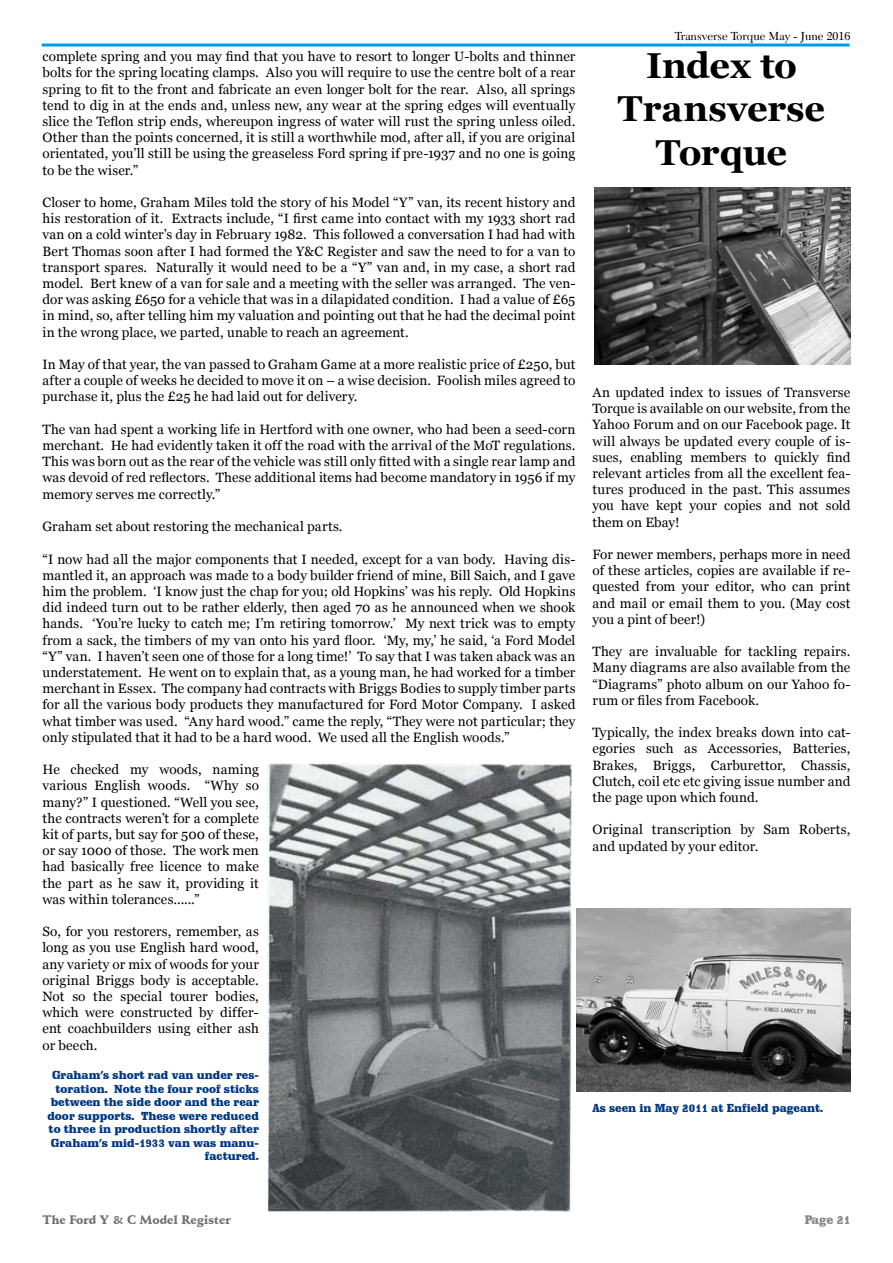
<style>
.page{position:relative;width:893px;height:1263px;background:#fff}
.page>*{position:absolute;margin:0;border:0;box-sizing:border-box;transform-origin:0 0}
.t1{font:700 36px/43.2px "Georgia";letter-spacing:-.005em;color:#000;text-align:center}
.t2{font:13.5px/16.2px "Georgia";letter-spacing:.01em;color:#000;text-align:justify}
.t3{font:12px "Transitional 511 BT";color:#000}
.t4{font:900 12px "Schneidler BT";color:#707173}
.t5{font:900 12px "Schadow BT";color:#878889}
.t6{font:900 11.25px/13.5px "Schadow BT";color:#003882;text-align:right}
</style>
<div class="page">
<hr style="left:42px;top:44px;width:808px;height:3px;background:#009ee0">
<img style="left:267px;top:763px;width:304px;height:449px">
<img style="left:594px;top:187px;width:257px;height:177px">
<img style="left:576px;top:909px;width:274px;height:183px">
<p class="t2" style="left:43px;top:48px;width:534px">complete spring and you may find that you have to resort to longer U-bolts and thinner bolts for the spring locating clamps. Also you will require to use the centre bolt of a rear spring to fit to the front and fabricate an even longer bolt for the rear. Also, all springs tend to dig in at the ends and, unless new, any wear at the spring edges will eventually slice the Teflon strip ends, whereupon ingress of water will rust the spring unless oiled.<br>Other than the points concerned, it is still a worthwhile mod, after all, if you are original orientated, you’ll still be using the greaseless Ford spring if pre-1937 and no one is going to be the wiser.”</p>
<p class="t2" style="left:42px;top:194px;width:534px">Closer to home, Graham Miles told the story of his Model “Y” van, its recent history and his restoration of it. Extracts include, “I first came into contact with my 1933 short rad van on a cold winter’s day in February 1982. This followed a conversation I had had with Bert Thomas soon after I had formed the Y&amp;C Register and saw the need to for a van to transport spares. Naturally it would need to be a “Y” van and, in my case, a short rad model. Bert knew of a van for sale and a meeting with the seller was arranged. The ven&shy;dor was asking £650 for a vehicle that was in a dilapidated condition. I had a value of £65 in mind, so, after telling him my valuation and pointing out that he had the decimal point in the wrong place, we parted, unable to reach an agreement.</p>
<p class="t2" style="left:42px;top:356px;width:534px">In May of that year, the van passed to Graham Game at a more realistic price of £250, but after a couple of weeks he decided to move it on – a wise decision. Foolish miles agreed to purchase it, plus the £25 he had laid out for delivery.</p>
<p class="t2" style="left:43px;top:421px;width:534px">The van had spent a working life in Hertford with one owner, who had been a seed-corn merchant. He had evidently taken it off the road with the arrival of the MoT regulations.<br>This was born out as the rear of the vehicle was still only fitted with a single rear lamp and was devoid of red reflectors. These additional items had become mandatory in 1956 if my memory serves me correctly.”</p>
<p class="t2" style="left:43px;top:518px;width:301px">Graham set about restoring the mechanical parts.</p>
<p class="t2" style="left:43px;top:551px;width:534px">“I now had all the major components that I needed, except for a van body. Having dis&shy;mantled it, an approach was made to a body builder friend of mine, Bill Saich, and I gave him the problem. ‘I know just the chap for you; old Hopkins’ was his reply. Old Hopkins did indeed turn out to be rather elderly, then aged 70 as he announced when we shook hands. ‘You’re lucky to catch me; I’m retiring tomorrow.’ My next trick was to empty from a sack, the timbers of my van onto his yard floor. ‘My, my,’ he said, ‘a Ford Model “Y” van. I haven’t seen one of those for a long time!’ To say that I was taken aback was an understatement. He went on to explain that, as a young man, he had worked for a timber merchant in Essex. The company had contracts with Briggs Bodies to supply timber parts for all the various body products they manufactured for Ford Motor Company. I asked what timber was used. “Any hard wood.” came the reply, “They were not particular; they only stipulated that it had to be a hard wood. We used all the English woods.”</p>
<p class="t2" style="left:42px;top:761px;width:218px">He checked my woods, naming various English woods. “Why so many?” I questioned. “Well you see, the contracts weren’t for a complete kit of parts, but say for 500 of these, or say 1000 of those. The work men had basically free licence to make the part as he saw it, providing it was within tolerances......”</p>
<p class="t2" style="left:42px;top:923px;width:218px">So, for you restorers, remember, as long as you use English hard wood, any variety or mix of woods for your original Briggs body is acceptable.<br>Not so the special tourer bodies, which were constructed by differ&shy;ent coachbuilders using either ash or beech.</p>
<p class="t6" style="left:47px;top:1068px;width:213px">Graham’s short rad van under res&shy;toration. Note the four roof sticks between the side door and the rear door supports. These were reduced to three in production shortly after<br>Graham’s mid-1933 van was manu&shy;factured.</p>
<p class="t3" style="left:675px;top:28px;width:177px">Transverse Torque May - June 2016</p>
<h1 class="t1" style="left:618px;top:44px;width:209px">Index to<br>Transverse<br>Torque</h1>
<p class="t2" style="left:592px;top:384px;width:259px">An updated index to issues of Transverse Torque is available on our website, from the Yahoo Forum and on our Facebook page. It will always be updated every couple of is&shy;sues, enabling members to quickly find relevant articles from all the excellent fea&shy;tures produced in the past. This assumes you have kept your copies and not sold them on Ebay!</p>
<p class="t2" style="left:592px;top:546px;width:259px">For newer members, perhaps more in need of these articles, copies are available if re&shy;quested from your editor, who can print and mail or email them to you. (May cost you a pint of beer!)</p>
<p class="t2" style="left:592px;top:643px;width:259px">They are invaluable for tackling repairs.<br>Many diagrams are also available from the “Diagrams” photo album on our Yahoo fo&shy;rum or files from Facebook.</p>
<p class="t2" style="left:592px;top:724px;width:259px">Typically, the index breaks down into cat&shy;egories such as Accessories, Batteries, Brakes, Briggs, Carburettor, Chassis, Clutch, coil etc etc giving issue number and the page upon which found.</p>
<p class="t2" style="left:592px;top:821px;width:259px">Original transcription by Sam Roberts, and updated by your editor.</p>
<p class="t6" style="left:592px;top:1101px;width:232px">As seen in May 2011 at Enfield pageant.</p>
<p class="t4" style="left:43px;top:1212px;width:190px">The Ford Y &amp; C Model Register</p>
<p class="t5" style="left:805px;top:1212px;width:47px">Page 21</p>
</div>
